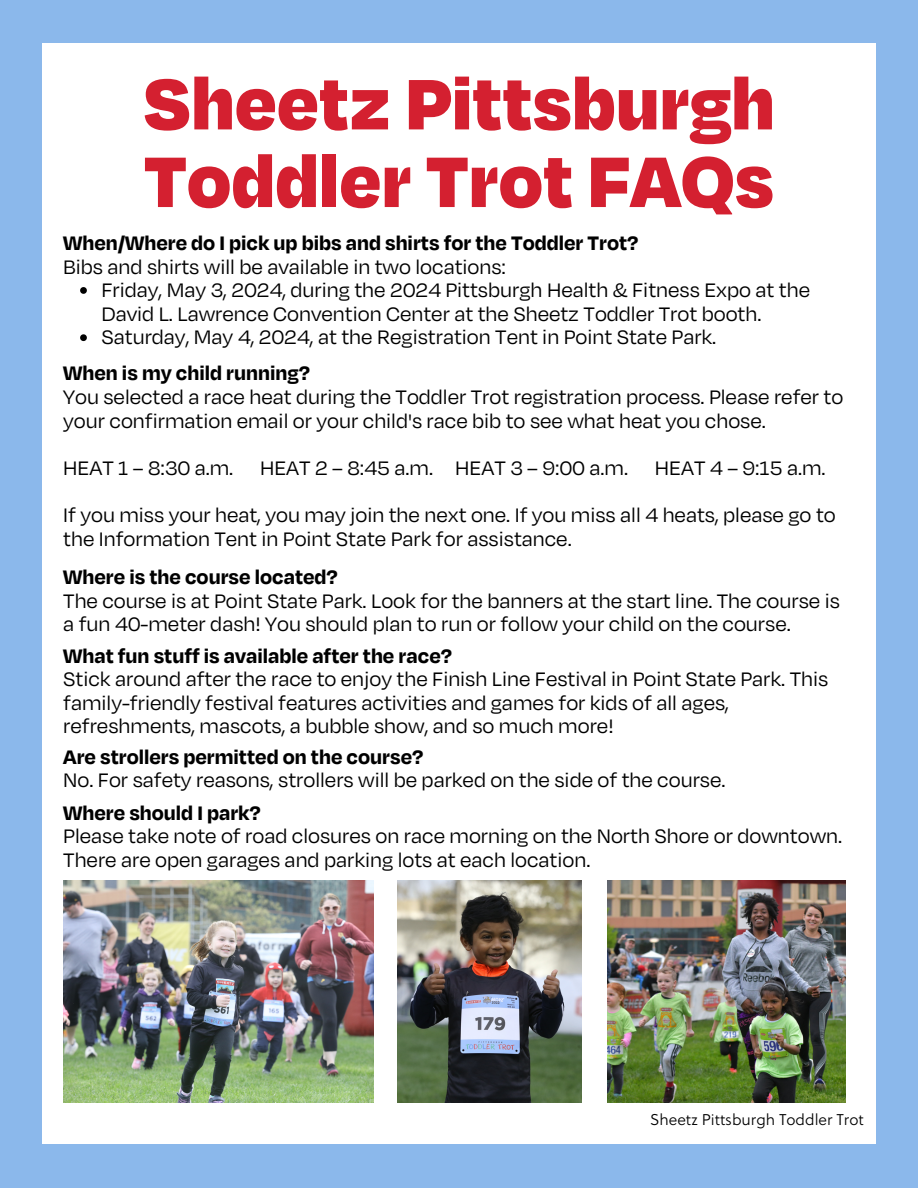
<style>
.page{position:relative;width:918px;height:1188px;background:#8bb8eb}
.page>*{position:absolute;margin:0;border:0;box-sizing:border-box;transform-origin:0 0}
.t1{font:900 82.2px/77.7px "Degular";color:#d42030}
.t2{font:22.5px/23.7px "Degular";color:#000}
.t3{font:700 22.5px/23.7px "Degular";color:#000}
.t4{font:15.6px "Soleil Lt";color:#000}
.s1{font-weight:400}
.s2{font-weight:700}
</style>
<div class="page">
<div style="left:42px;top:44px;width:833px;height:1100px;background:#fff"></div>
<img style="left:607px;top:880px;width:239px;height:223px">
<img style="left:397px;top:880px;width:185px;height:223px">
<img style="left:63px;top:880px;width:311px;height:223px">
<svg style="left:80px;top:287px;width:7px;height:7px"></svg>
<svg style="left:80px;top:334px;width:7px;height:7px"></svg>
<p class="t1" style="left:143px;top:66px;width:633px">Sheetz Pittsburgh<br>Toddler Trot FAQs</p>
<h2 class="t3" style="left:63px;top:231px;width:577px">When/Where do I pick up bibs and shirts for the Toddler Trot?<br><span class="s1">Bibs and shirts will be available in two locations:</span></h2>
<h2 class="t2" style="left:101px;top:279px;width:710px">Friday, May 3, 2024, during the 2024 Pittsburgh Health &amp; Fitness Expo at the<br>David L. Lawrence Convention Center at the Sheetz Toddler Trot booth.</h2>
<h2 class="t2" style="left:101px;top:326px;width:616px">Saturday, May 4, 2024, at the Registration Tent in Point State Park.</h2>
<h2 class="t2" style="left:63px;top:362px;width:782px"><span class="s2">When is my child running?<br></span>You selected a race heat during the Toddler Trot registration process. Please refer to your confirmation email or your child's race bib to see what heat you chose.</h2>
<h2 class="t2" style="left:63px;top:456px;width:764px">HEAT 1 – 8:30 a.m. HEAT 2 – 8:45 a.m. HEAT 3 – 9:00 a.m. HEAT 4 – 9:15 a.m.</h2>
<h2 class="t2" style="left:63px;top:503px;width:774px">If you miss your heat, you may join the next one. If you miss all 4 heats, please go to the Information Tent in Point State Park for assistance.</h2>
<p class="t2" style="left:63px;top:565px;width:778px"><span class="s2">Where is the course located?<br></span>The course is at Point State Park. Look for the banners at the start line. The course is a fun 40-meter dash! You should plan to run or follow your child on the course.</p>
<p class="t2" style="left:63px;top:644px;width:767px"><span class="s2">What fun stuff is available after the race?<br></span>Stick around after the race to enjoy the Finish Line Festival in Point State Park. This family-friendly festival features activities and games for kids of all ages, refreshments, mascots, a bubble show, and so much more!</p>
<p class="t2" style="left:63px;top:745px;width:664px"><span class="s2">Are strollers permitted on the course?<br></span>No. For safety reasons, strollers will be parked on the side of the course.</p>
<p class="t2" style="left:63px;top:801px;width:780px"><span class="s2">Where should I park?<br></span>Please take note of road closures on race morning on the North Shore or downtown.<br>There are open garages and parking lots at each location.</p>
<h2 class="t4" style="left:650px;top:1109px;width:215px">Sheetz Pittsburgh Toddler Trot</h2>
</div>
